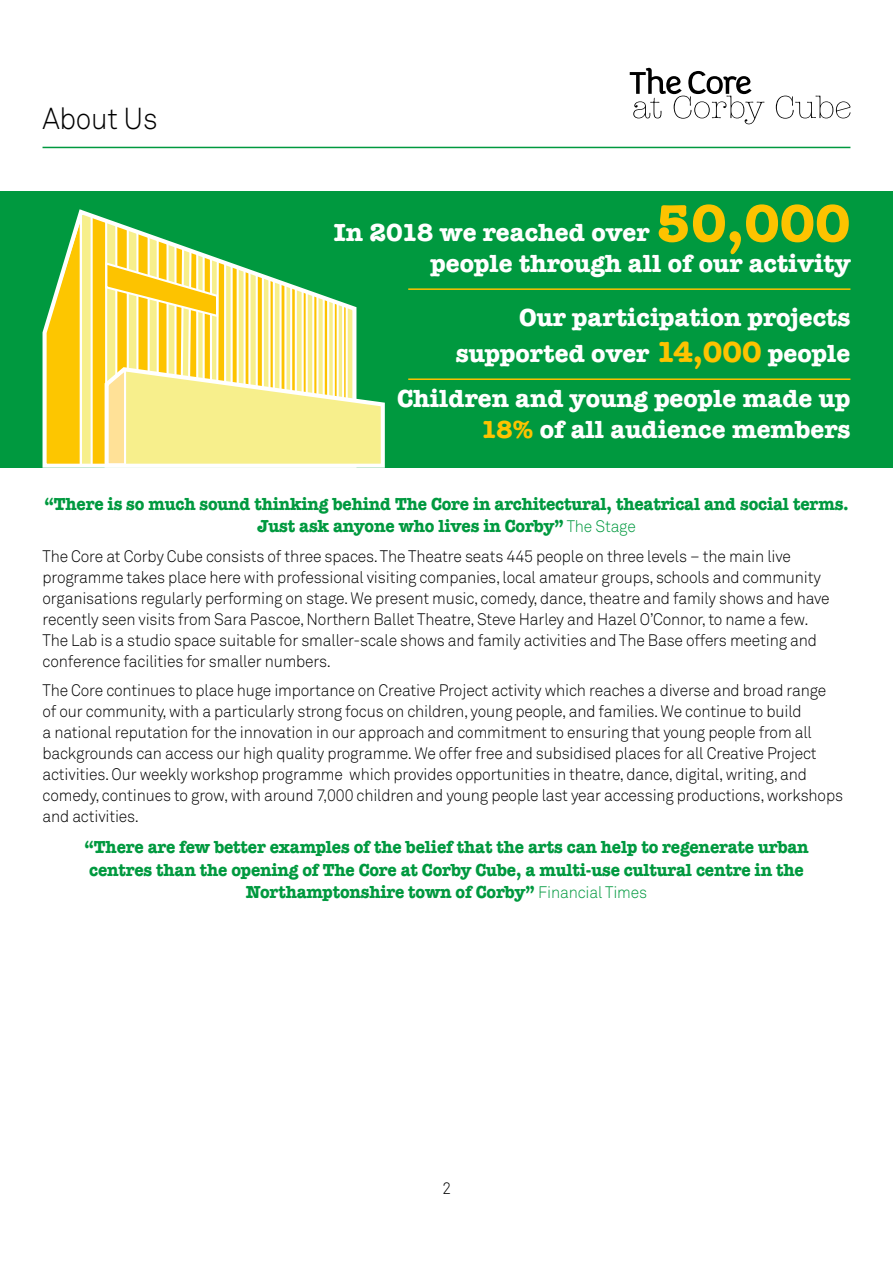
<style>
.page{position:relative;width:893px;height:1263px;background:#fff}
.page>*{position:absolute;margin:0;border:0;box-sizing:border-box;transform-origin:0 0}
.t1{font:30px "Akkurat Light Pro";letter-spacing:-.01em;color:#000;scale:.95 1}
.t2{font:700 25.5px/30.6px "American Typewriter";color:#fff;text-align:right}
.t3{font:700 18px/22.5px "American Typewriter";letter-spacing:-.01em;color:#00993f;text-align:center;scale:.95 1}
.t4{font:16.5px/21px "Akkurat Light Pro";letter-spacing:-.01em;color:#000;scale:.95 1}
.s1{font-size:54px;color:#fdc300}
.s2{font-size:30px;color:#fdc300}
.s3{color:#fdc300}
.s4{font-family:"Akkurat Light Pro";font-weight:400;font-size:16.5px}
</style>
<div class="page">
<div style="left:0;top:191px;width:893px;height:277px;background:#00993f"></div>
<hr style="left:43px;top:147px;width:807px;height:1px;background:#00993f">
<svg style="left:42px;top:209px;width:48px;height:259px"></svg>
<svg style="left:89px;top:213px;width:296px;height:255px"></svg>
<hr style="left:408px;top:288px;width:442px;height:2px;background:#fdc300">
<hr style="left:408px;top:378px;width:442px;height:2px;background:#fdc300">
<svg style="left:630px;top:68px;width:134px;height:56px"></svg>
<svg style="left:776px;top:96px;width:74px;height:23px"></svg>
<h1 class="t1" style="left:43px;top:100px;width:123px">About Us</h1>
<h2 class="t2" style="left:334px;top:216px;width:518px">In 2018 we reached over <span class="s1">50,000 </span>people through all of our activity</h2>
<h2 class="t2" style="left:456px;top:298px;width:396px;line-height:36px">Our participation projects supported over <span class="s2">14,000</span> people</h2>
<h2 class="t2" style="left:397px;top:382px;width:455px">Children and young people made up<br><span class="s3">18%</span> of all audience members</h2>
<p class="t3" style="left:44px;top:492px;width:849px">“There is so much sound thinking behind The Core in architectural, theatrical and social terms.<br>Just ask anyone who lives in Corby” <span class="s4">The Stage</span></p>
<p class="t4" style="left:43px;top:546px;width:830px">The Core at Corby Cube consists of three spaces. The Theatre seats 445 people on three levels – the main live programme takes place here with professional visiting companies, local amateur groups, schools and community organisations regularly performing on stage. We present music, comedy, dance, theatre and family shows and have recently seen visits from Sara Pascoe, Northern Ballet Theatre, Steve Harley and Hazel O’Connor, to name a few.<br>The Lab is a studio space suitable for smaller-scale shows and family activities and The Base offers meeting and conference facilities for smaller numbers.</p>
<p class="t4" style="left:43px;top:680px;width:844px">The Core continues to place huge importance on Creative Project activity which reaches a diverse and broad range of our community, with a particularly strong focus on children, young people, and families. We continue to build<br>a national reputation for the innovation in our approach and commitment to ensuring that young people from all backgrounds can access our high quality programme. We offer free and subsidised places for all Creative Project activities. Our weekly workshop programme which provides opportunities in theatre, dance, digital, writing, and comedy, continues to grow, with around 7,000 children and young people last year accessing productions, workshops and activities.</p>
<p class="t3" style="left:84px;top:835px;width:764px">“There are few better examples of the belief that the arts can help to regenerate urban centres than the opening of The Core at Corby Cube, a multi-use cultural centre in the<br>Northamptonshire town of Corby” <span class="s4">Financial Times</span></p>
<p class="t4" style="left:442px;top:1178px;width:11px">2</p>
</div>
